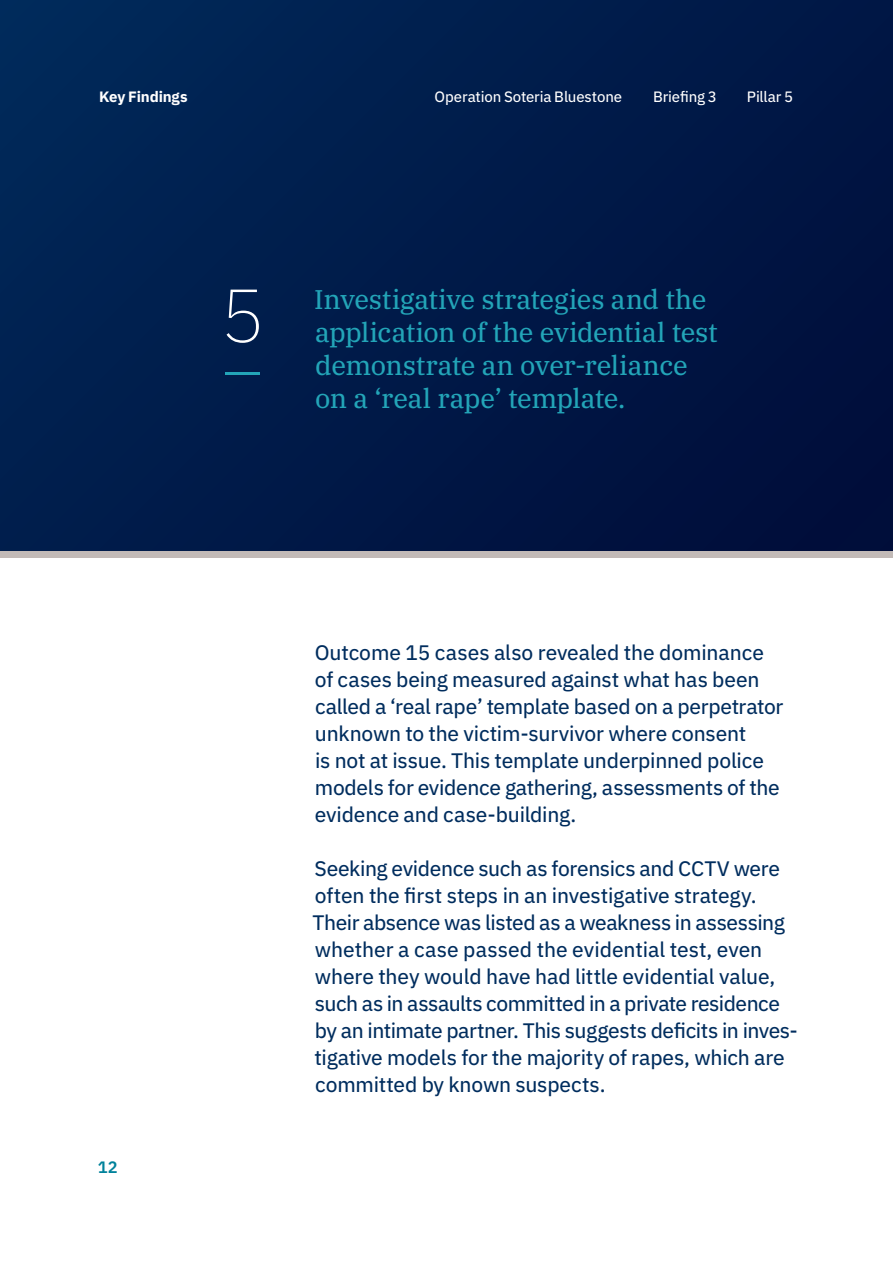
<style>
.page{position:relative;width:893px;height:1263px;background:#fff}
.page>*{position:absolute;margin:0;border:0;box-sizing:border-box;transform-origin:0 0}
.p_30{font:200 75px "IBM Plex Mono";color:#fff}
.Headlines{font:27px/33px "IBM Plex Serif Text";letter-spacing:-.015em;color:#23a5b8}
.p_14{font:21px/27px "IBM Plex Sans Text";letter-spacing:-.01em;color:#002d5e}
.t1{font:600 16.5px "IBM Plex Sans";color:#00829b}
.t2{font:15px "IBM Plex Sans Text";letter-spacing:-.01em;color:#fff}
.p_10_text{font:700 15px "IBM Plex Sans";letter-spacing:-.01em;color:#fff}
</style>
<div class="page">
<div style="left:0;top:0;width:893px;height:1263px;background:linear-gradient(to right,#002454,#00113e)"></div>
<div style="left:0;top:552px;width:893px;height:711px;background:#fff"></div>
<hr style="left:226px;top:372px;width:34px;height:3px;background:#23a5b8">
<div style="left:0;top:552px;width:893px;height:6px;background:#c2bab7"></div>
<p class="p_10_text" style="left:99px;top:85px;width:90px">Key Findings</p>
<p class="t2" style="left:435px;top:85px;width:189px">Operation Soteria Bluestone</p>
<p class="t2" style="left:653px;top:85px;width:65px">Briefing 3</p>
<p class="t2" style="left:747px;top:85px;width:48px">Pillar 5</p>
<p class="t1" style="left:98px;top:1154px;width:21px">12</p>
<p class="p_30" style="left:220px;top:260px;width:46px">5</p>
<p class="Headlines" style="left:314px;top:281px;width:405px">Investigative strategies and the application of the evidential test demonstrate an over-reliance on a ‘real rape’ template.</p>
<p class="p_14" style="left:315px;top:637px;width:470px">Outcome 15 cases also revealed the dominance of cases being measured against what has been called a ‘real rape’ template based on a perpetrator unknown to the victim-survivor where consent<br>is not at issue. This template underpinned police models for evidence gathering, assessments of the evidence and case-building.</p>
<p class="p_14" style="left:312px;top:853px;width:487px">Seeking evidence such as forensics and CCTV were often the first steps in an investigative strategy.<br>Their absence was listed as a weakness in assessing whether a case passed the evidential test, even where they would have had little evidential value, such as in assaults committed in a private residence by an intimate partner. This suggests deficits in inves&shy;tigative models for the majority of rapes, which are committed by known suspects.</p>
</div>
